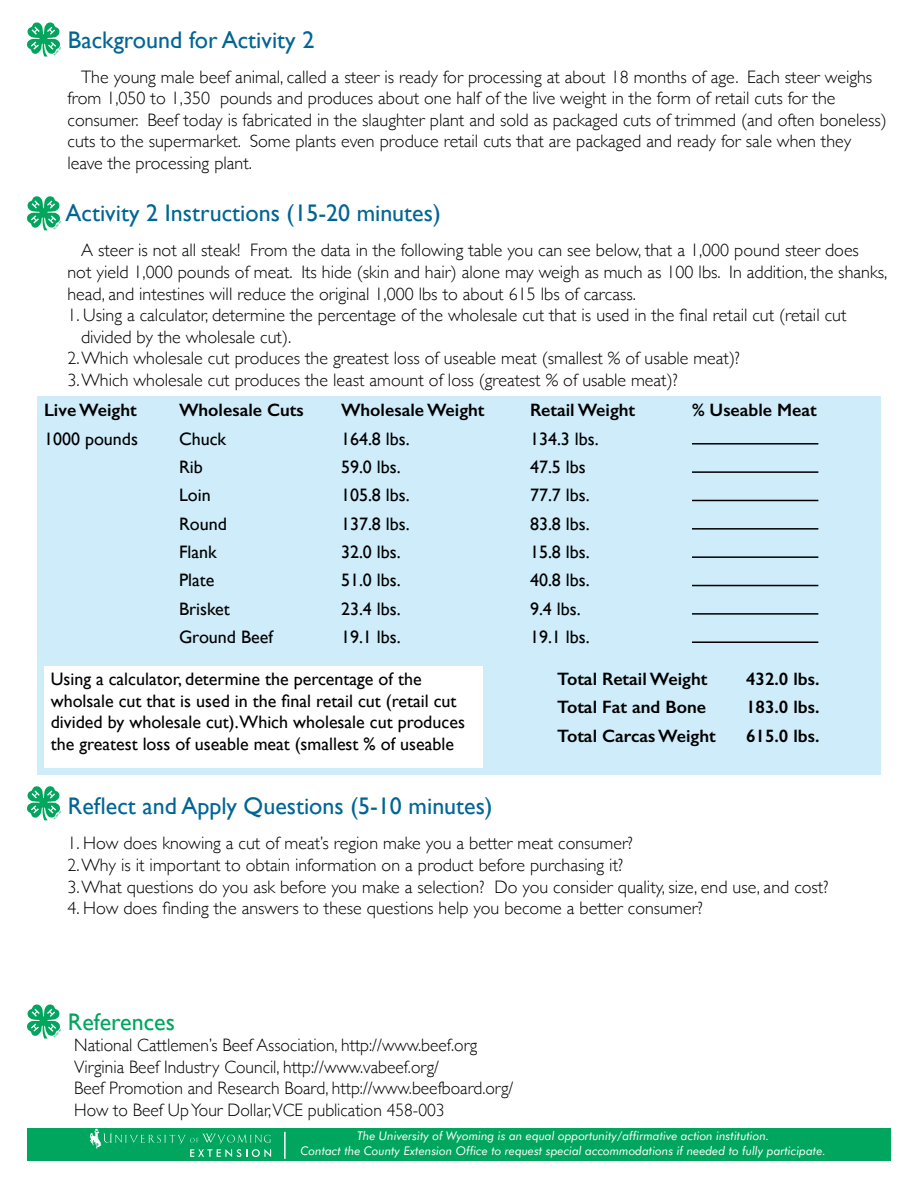
<style>
.page{position:relative;width:918px;height:1188px;background:#fff}
.page>*{position:absolute;margin:0;border:0;box-sizing:border-box;transform-origin:0 0}
.t1{font:24px "Gill Sans";color:#006594}
.t2{font:24px "Gill Sans";color:#00a65d}
.t3{font:300 18px/21.6px "Gill Sans";color:#000}
.t4{font:18px/21.6px "Gill Sans";color:#000}
.t5{font:600 18px "Gill Sans";color:#000}
.t6{font:italic 12px/14.4px "Futura BT";color:#fff;text-align:center}
</style>
<div class="page">
<div style="left:27px;top:1129px;width:864px;height:32px;background:#00a65d"></div>
<svg style="left:90px;top:1129px;width:181px;height:28px"></svg>
<hr style="left:284px;top:1132px;width:2px;height:27px;background:#fff">
<svg style="left:27px;top:22px;width:34px;height:35px"></svg>
<svg style="left:27px;top:196px;width:34px;height:34px"></svg>
<svg style="left:27px;top:1004px;width:34px;height:35px"></svg>
<div style="left:37px;top:396px;width:844px;height:379px;background:#ceecf9"></div>
<hr style="left:692px;top:443px;width:126px;height:2px;background:#000">
<hr style="left:692px;top:471px;width:126px;height:2px;background:#000">
<hr style="left:692px;top:500px;width:126px;height:1px;background:#000">
<hr style="left:692px;top:528px;width:126px;height:2px;background:#000">
<hr style="left:692px;top:556px;width:126px;height:2px;background:#000">
<hr style="left:692px;top:585px;width:126px;height:1px;background:#000">
<hr style="left:692px;top:613px;width:126px;height:2px;background:#000">
<hr style="left:692px;top:641px;width:126px;height:2px;background:#000">
<div style="left:44px;top:666px;width:438px;height:102px;background:#fff"></div>
<svg style="left:27px;top:786px;width:34px;height:34px"></svg>
<h1 class="t1" style="left:68px;top:25px;width:248px">Background for Activity 2</h1>
<p class="t3" style="left:68px;top:65px;width:821px;text-indent:14px">The young male beef animal, called a steer is ready for processing at about 18 months of age. Each steer weighs from 1,050 to 1,350 pounds and produces about one half of the live weight in the form of retail cuts for the consumer. Beef today is fabricated in the slaughter plant and sold as packaged cuts of trimmed (and often boneless) cuts to the supermarket. Some plants even produce retail cuts that are packaged and ready for sale when they leave the processing plant.</p>
<h1 class="t1" style="left:66px;top:199px;width:377px">Activity 2 Instructions (15-20 minutes)</h1>
<p class="t3" style="left:68px;top:239px;width:821px;text-indent:14px">A steer is not all steak! From the data in the following table you can see below, that a 1,000 pound steer does not yield 1,000 pounds of meat. Its hide (skin and hair) alone may weigh as much as 100 lbs. In addition, the shanks, head, and intestines will reduce the original 1,000 lbs to about 615 lbs of carcass.</p>
<p class="t3" style="left:81px;top:304px;width:767px;text-indent:-14px">1. Using a calculator, determine the percentage of the wholesale cut that is used in the final retail cut (retail cut divided by the wholesale cut).</p>
<p class="t3" style="left:68px;top:347px;width:674px">2. Which wholesale cut produces the greatest loss of useable meat (smallest % of usable meat)?</p>
<p class="t3" style="left:68px;top:369px;width:612px">3. Which wholesale cut produces the least amount of loss (greatest % of usable meat)?</p>
<p class="t5" style="left:44px;top:399px;width:94px">Live Weight</p>
<p class="t5" style="left:179px;top:399px;width:126px">Wholesale Cuts</p>
<p class="t5" style="left:341px;top:399px;width:145px">Wholesale Weight</p>
<p class="t5" style="left:530px;top:399px;width:107px">Retail Weight</p>
<p class="t5" style="left:692px;top:399px;width:126px">% Useable Meat</p>
<p class="t4" style="left:44px;top:427px;width:96px">1000 pounds</p>
<p class="t4" style="left:179px;top:427px;width:49px">Chuck</p>
<p class="t4" style="left:341px;top:427px;width:70px">164.8 lbs.</p>
<p class="t4" style="left:530px;top:427px;width:70px">134.3 lbs.</p>
<p class="t4" style="left:179px;top:456px;width:25px">Rib</p>
<p class="t4" style="left:341px;top:456px;width:61px">59.0 lbs.</p>
<p class="t4" style="left:530px;top:456px;width:57px">47.5 lbs</p>
<p class="t4" style="left:179px;top:484px;width:33px">Loin</p>
<p class="t4" style="left:341px;top:484px;width:70px">105.8 lbs.</p>
<p class="t4" style="left:530px;top:484px;width:61px">77.7 lbs.</p>
<p class="t4" style="left:179px;top:513px;width:49px">Round</p>
<p class="t4" style="left:341px;top:513px;width:70px">137.8 lbs.</p>
<p class="t4" style="left:530px;top:513px;width:61px">83.8 lbs.</p>
<p class="t4" style="left:179px;top:541px;width:39px">Flank</p>
<p class="t4" style="left:341px;top:541px;width:61px">32.0 lbs.</p>
<p class="t4" style="left:530px;top:541px;width:61px">15.8 lbs.</p>
<p class="t4" style="left:179px;top:569px;width:37px">Plate</p>
<p class="t4" style="left:341px;top:569px;width:61px">51.0 lbs.</p>
<p class="t4" style="left:530px;top:569px;width:61px">40.8 lbs.</p>
<p class="t4" style="left:179px;top:598px;width:52px">Brisket</p>
<p class="t4" style="left:341px;top:598px;width:61px">23.4 lbs.</p>
<p class="t4" style="left:530px;top:598px;width:52px">9.4 lbs.</p>
<p class="t4" style="left:179px;top:626px;width:96px">Ground Beef</p>
<p class="t4" style="left:341px;top:626px;width:61px">19.1 lbs.</p>
<p class="t4" style="left:530px;top:626px;width:61px">19.1 lbs.</p>
<p class="t5" style="left:557px;top:668px;width:152px">Total Retail Weight</p>
<p class="t5" style="left:746px;top:668px;width:75px">432.0 lbs.</p>
<p class="t5" style="left:557px;top:696px;width:151px">Total Fat and Bone</p>
<p class="t5" style="left:746px;top:696px;width:75px">183.0 lbs.</p>
<p class="t5" style="left:557px;top:725px;width:160px">Total Carcas Weight</p>
<p class="t5" style="left:746px;top:725px;width:75px">615.0 lbs.</p>
<p class="t4" style="left:51px;top:668px;width:416px">Using a calculator, determine the percentage of the wholsale cut that is used in the final retail cut (retail cut divided by wholesale cut).Which wholesale cut produces the greatest loss of useable meat (smallest % of useable</p>
<h1 class="t1" style="left:68px;top:792px;width:426px">Reflect and Apply Questions (5-10 minutes)</h1>
<p class="t3" style="left:68px;top:832px;width:567px">1. How does knowing a cut of meat’s region make you a better meat consumer?</p>
<p class="t3" style="left:68px;top:854px;width:557px">2. Why is it important to obtain information on a product before purchasing it?</p>
<p class="t3" style="left:68px;top:875px;width:762px">3. What questions do you ask before you make a selection? Do you consider quality, size, end use, and cost?</p>
<p class="t3" style="left:68px;top:897px;width:637px">4. How does finding the answers to these questions help you become a better consumer?</p>
<h1 class="t2" style="left:68px;top:1007px;width:109px">References</h1>
<p class="t3" style="left:74px;top:1034px;width:441px">National Cattlemen’s Beef Association, http://www.beef.org Virginia Beef Industry Council, http://www.vabeef.org/<br>Beef Promotion and Research Board, http://www.beefboard.org/ How to Beef Up Your Dollar,VCE publication 458-003</p>
<p class="t6" style="left:301px;top:1129px;width:527px">The University of Wyoming is an equal opportunity/affirmative action institution.<br>Contact the County Extension Office to request special accommodations if needed to fully participate.</p>
</div>
